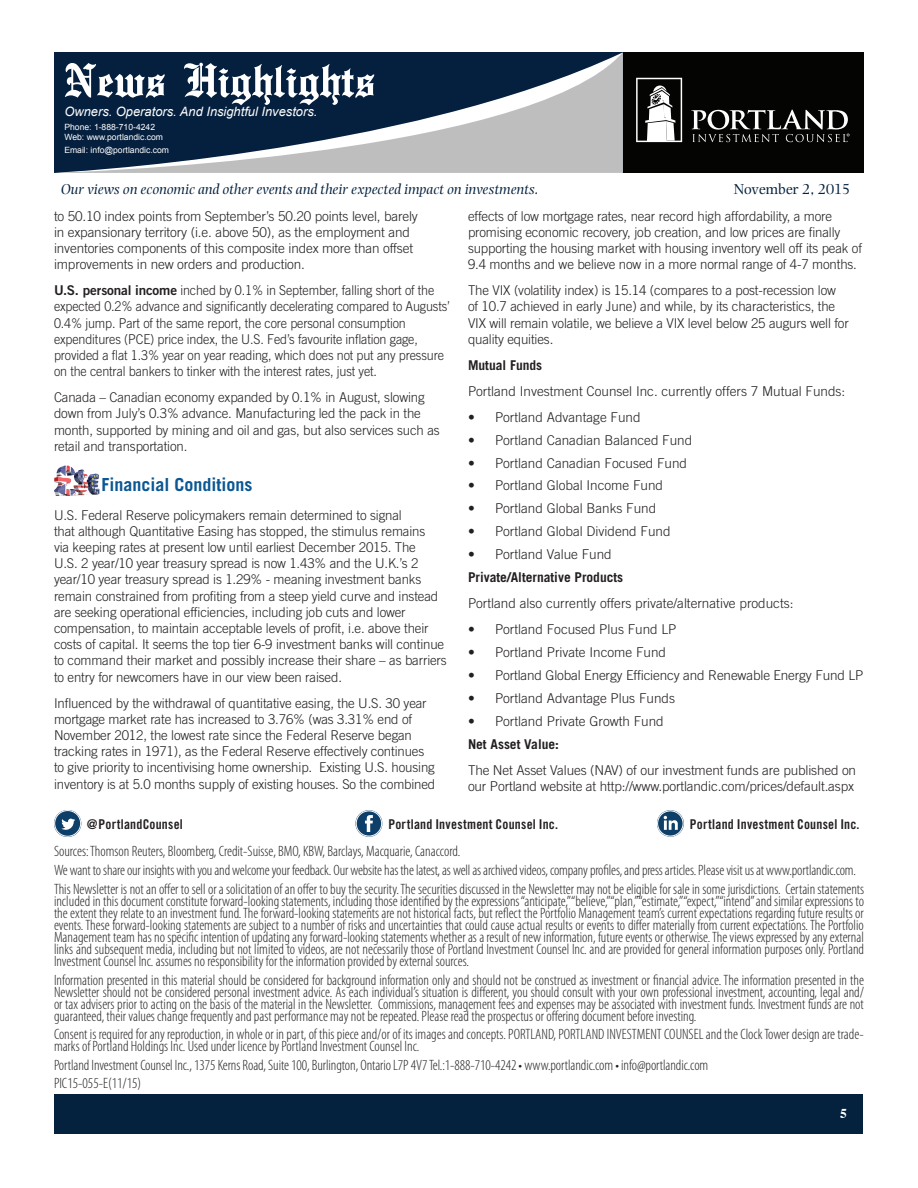
<style>
.page{position:relative;width:918px;height:1188px;background:#fff}
.page>*{position:absolute;margin:0;border:0;box-sizing:border-box;transform-origin:0 0}
.t1{font:500 51px "English Towne";color:#fff}
.t2{font:700 18px "Trade Gothic";color:#0b5793}
.Disclaimer_text{font:300 condensed 15px/12px "Myriad Pro";color:#231f20;text-align:justify}
.t3{font:italic 15px "Photina";color:#04213e}
.t4{font:15px "Photina";letter-spacing:-.015em;color:#04213e}
.Article_-_Body{font:300 13.5px/16.2px "Trade Gothic";letter-spacing:-.01em;color:#231f20}
.Article_-_Body-2{font:300 13.5px/16.2px "Trade Gothic";letter-spacing:-.01em;color:#231f20;scale:.93 1}
.Body_-_Bullets{font:13.5px "Trade Gothic Bold Cond Twenty";letter-spacing:.015em;color:#231f20}
.Article_-_Body-3{font:700 13.5px "Trade Gothic";color:#231f20}
.t5{font:700 13.5px "Times";color:#fff}
.t6{font:italic 12.9px "Arial";color:#fff}
.t7{font:8.55px/10.4px "Arial";color:#fff}
.s1{font-family:"Trade Gothic Bold Two";font-weight:400}
</style>
<div class="page">
<div style="left:606px;top:52px;width:258px;height:121px;background:#040503"></div>
<div style="left:55px;top:1094px;width:808px;height:39px;background:#04213e"></div>
<svg style="left:54px;top:53px;width:569px;height:120px;fill:#051f3e"></svg>
<svg style="left:636px;top:78px;width:46px;height:64px"></svg>
<svg style="left:691px;top:110px;width:159px;height:32px"></svg>
<svg style="left:54px;top:465px;width:46px;height:31px"></svg>
<svg style="left:54px;top:810px;width:28px;height:27px"></svg>
<svg style="left:61px;top:818px;width:14px;height:12px"></svg>
<div style="left:54px;top:810px;width:27px;height:27px;border:1px solid #fff;border-radius:50%"></div>
<svg style="left:355px;top:810px;width:27px;height:27px"></svg>
<div style="left:356px;top:811px;width:26px;height:25px;border:1px solid #fff;border-radius:50%"></div>
<svg style="left:657px;top:810px;width:27px;height:27px"></svg>
<div style="left:657px;top:811px;width:26px;height:25px;border:1px solid #fff;border-radius:50%"></div>
<h1 class="t1" style="left:64px;top:51px;width:312px">News Highlights</h1>
<p class="t6" style="left:64px;top:103px;width:255px">Owners. Operators. And Insightful Investors.</p>
<p class="t7" style="left:64px;top:122px;width:100px">Phone: 1-888-710-4242<br>Web: www.portlandic.com</p>
<p class="t7" style="left:64px;top:145px;width:106px">Email: info@portlandic.com</p>
<p class="t3" style="left:61px;top:181px;width:479px">Our views on economic and other events and their expected impact on investments.</p>
<p class="t4" style="left:734px;top:180px;width:118px">November 2, 2015</p>
<p class="Article_-_Body" style="left:54px;top:208px;width:365px">to 50.10 index points from September’s 50.20 points level, barely in expansionary territory (i.e. above 50), as the employment and inventories components of this composite index more than offset improvements in new orders and production.</p>
<p class="Article_-_Body-2" style="left:54px;top:282px;width:427px"><span class="s1">U.S. personal income</span> inched by 0.1% in September, falling short of the expected 0.2% advance and significantly decelerating compared to Augusts’ 0.4% jump. Part of the same report, the core personal consumption expenditures (PCE) price index, the U.S. Fed’s favourite inflation gage, provided a flat 1.3% year on year reading, which does not put any pressure on the central bankers to tinker with the interest rates, just yet.</p>
<p class="Article_-_Body" style="left:54px;top:389px;width:387px">Canada – Canadian economy expanded by 0.1% in August, slowing down from July’s 0.3% advance. Manufacturing led the pack in the month, supported by mining and oil and gas, but also services such as retail and transportation.</p>
<p class="t2" style="left:101px;top:473px;width:153px">Financial Conditions</p>
<p class="Article_-_Body" style="left:54px;top:507px;width:394px">U.S. Federal Reserve policymakers remain determined to signal<br>that although Quantitative Easing has stopped, the stimulus remains<br>via keeping rates at present low until earliest December 2015. The<br>U.S. 2 year/10 year treasury spread is now 1.43% and the U.K.’s 2 year/10 year treasury spread is 1.29% - meaning investment banks remain constrained from profiting from a steep yield curve and instead are seeking operational efficiencies, including job cuts and lower compensation, to maintain acceptable levels of profit, i.e. above their costs of capital. It seems the top tier 6-9 investment banks will continue to command their market and possibly increase their share – as barriers to entry for newcomers have in our view been raised.</p>
<p class="Article_-_Body" style="left:54px;top:694px;width:383px">Influenced by the withdrawal of quantitative easing, the U.S. 30 year mortgage market rate has increased to 3.76% (was 3.31% end of November 2012, the lowest rate since the Federal Reserve began tracking rates in 1971), as the Federal Reserve effectively continues to give priority to incentivising home ownership. Existing U.S. housing inventory is at 5.0 months supply of existing houses. So the combined</p>
<p class="Article_-_Body" style="left:468px;top:208px;width:396px">effects of low mortgage rates, near record high affordability, a more promising economic recovery, job creation, and low prices are finally supporting the housing market with housing inventory well off its peak of 9.4 months and we believe now in a more normal range of 4-7 months.</p>
<p class="Article_-_Body" style="left:468px;top:282px;width:382px">The VIX (volatility index) is 15.14 (compares to a post-recession low of 10.7 achieved in early June) and while, by its characteristics, the VIX will remain volatile, we believe a VIX level below 25 augurs well for quality equities.</p>
<p class="Article_-_Body-3" style="left:468px;top:357px;width:76px">Mutual Funds</p>
<p class="Article_-_Body" style="left:468px;top:383px;width:379px">Portland Investment Counsel Inc. currently offers 7 Mutual Funds:</p>
<p class="Article_-_Body" style="left:468px;top:409px;width:174px">• Portland Advantage Fund</p>
<p class="Article_-_Body" style="left:468px;top:432px;width:226px">• Portland Canadian Balanced Fund</p>
<p class="Article_-_Body" style="left:468px;top:454px;width:221px">• Portland Canadian Focused Fund</p>
<p class="Article_-_Body" style="left:468px;top:477px;width:197px">• Portland Global Income Fund</p>
<p class="Article_-_Body" style="left:468px;top:500px;width:190px">• Portland Global Banks Fund</p>
<p class="Article_-_Body" style="left:468px;top:523px;width:204px">• Portland Global Dividend Fund</p>
<p class="Article_-_Body" style="left:468px;top:546px;width:145px">• Portland Value Fund</p>
<p class="Article_-_Body-3" style="left:468px;top:569px;width:157px">Private/Alternative Products</p>
<p class="Article_-_Body" style="left:468px;top:595px;width:327px">Portland also currently offers private/alternative products:</p>
<p class="Article_-_Body" style="left:468px;top:621px;width:210px">• Portland Focused Plus Fund LP</p>
<p class="Article_-_Body" style="left:468px;top:644px;width:200px">• Portland Private Income Fund</p>
<p class="Article_-_Body" style="left:468px;top:667px;width:397px">• Portland Global Energy Efficiency and Renewable Energy Fund LP</p>
<p class="Article_-_Body" style="left:468px;top:690px;width:209px">• Portland Advantage Plus Funds</p>
<p class="Article_-_Body" style="left:468px;top:713px;width:197px">• Portland Private Growth Fund</p>
<p class="Article_-_Body-3" style="left:468px;top:736px;width:93px">Net Asset Value:</p>
<p class="Article_-_Body" style="left:468px;top:762px;width:390px">The Net Asset Values (NAV) of our investment funds are published on our Portland website at http://www.portlandic.com/prices/default.aspx</p>
<p class="Body_-_Bullets" style="left:87px;top:816px;width:97px">@PortlandCounsel</p>
<p class="Body_-_Bullets" style="left:388px;top:816px;width:171px">Portland Investment Counsel Inc.</p>
<p class="Body_-_Bullets" style="left:690px;top:816px;width:171px">Portland Investment Counsel Inc.</p>
<p class="Disclaimer_text" style="left:54px;top:845px;width:408px">Sources: Thomson Reuters, Bloomberg, Credit-Suisse, BMO, KBW, Barclays, Macquarie, Canaccord.</p>
<p class="Disclaimer_text" style="left:54px;top:864px;width:804px">We want to share our insights with you and welcome your feedback. Our website has the latest, as well as archived videos, company profiles, and press articles. Please visit us at www.portlandic.com.</p>
<p class="Disclaimer_text" style="left:54px;top:883px;width:812px">This Newsletter is not an offer to sell or a solicitation of an offer to buy the security. The securities discussed in the Newsletter may not be eligible for sale in some jurisdictions. Certain statements included in this document constitute forward-looking statements, including those identified by the expressions “anticipate,” “believe,” “plan,” “estimate,” “expect,” “intend” and similar expressions to the extent they relate to an investment fund. The forward-looking statements are not historical facts, but reflect the Portfolio Management team’s current expectations regarding future results or events. These forward-looking statements are subject to a number of risks and uncertainties that could cause actual results or events to differ materially from current expectations. The Portfolio Management team has no specific intention of updating any forward-looking statements whether as a result of new information, future events or otherwise. The views expressed by any external links and subsequent media, including but not limited to videos, are not necessarily those of Portland Investment Counsel Inc. and are provided for general information purposes only. Portland Investment Counsel Inc. assumes no responsibility for the information provided by external sources.</p>
<p class="Disclaimer_text" style="left:54px;top:974px;width:812px">Information presented in this material should be considered for background information only and should not be construed as investment or financial advice. The information presented in the Newsletter should not be considered personal investment advice. As each individual’s situation is different, you should consult with your own professional investment, accounting, legal and/ or tax advisers prior to acting on the basis of the material in the Newsletter. Commissions, management fees and expenses may be associated with investment funds. Investment funds are not guaranteed, their values change frequently and past performance may not be repeated. Please read the prospectus or offering document before investing.</p>
<p class="Disclaimer_text" style="left:54px;top:1028px;width:812px">Consent is required for any reproduction, in whole or in part, of this piece and/or of its images and concepts. PORTLAND, PORTLAND INVESTMENT COUNSEL and the Clock Tower design are trade&shy;marks of Portland Holdings Inc. Used under licence by Portland Investment Counsel Inc.</p>
<p class="Disclaimer_text" style="left:54px;top:1059px;width:656px">Portland Investment Counsel Inc., 1375 Kerns Road, Suite 100, Burlington, Ontario L7P 4V7 Tel.:1-888-710-4242 • www.portlandic.com • info@portlandic.com</p>
<p class="Disclaimer_text" style="left:54px;top:1076px;width:89px">PIC15-055-E(11/15)</p>
<p class="t5" style="left:840px;top:1100px;width:8px">5</p>
</div>
